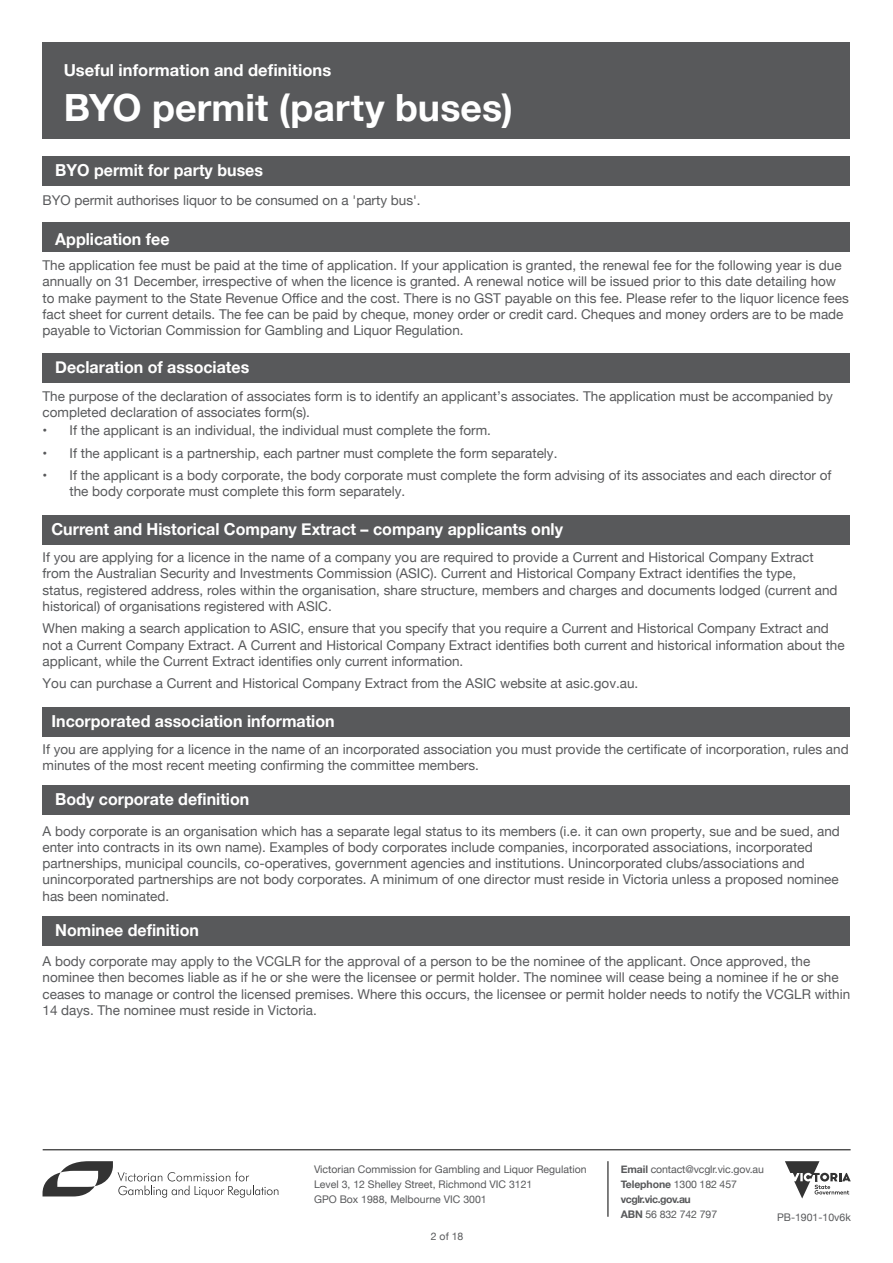
<style>
.page{position:relative;width:893px;height:1263px;background:#fff}
.page>*{position:absolute;margin:0;border:0;box-sizing:border-box;transform-origin:0 0}
.t1{font:700 37.5px "Helvetica Neue";letter-spacing:.005em;color:#fff}
.t2{font:700 16.5px "Helvetica Neue";color:#fff}
.t3{font:13.5px/16.2px "Helvetica Neue";color:#58595b}
.t4{font:10.5px/15px "Helvetica Neue";color:#58595b}
.s1{font-weight:700}
</style>
<div class="page">
<hr style="left:43px;top:1149px;width:808px;height:1px;background:#000">
<svg style="left:43px;top:1161px;width:235px;height:37px"></svg>
<hr style="left:608px;top:1161px;width:1px;height:56px;background:#000">
<svg style="left:785px;top:1161px;width:66px;height:37px"></svg>
<div style="left:43px;top:43px;width:807px;height:96px;background:#58595b"></div>
<div style="left:43px;top:156px;width:807px;height:30px;background:#58595b"></div>
<div style="left:43px;top:222px;width:807px;height:30px;background:#58595b"></div>
<div style="left:43px;top:353px;width:807px;height:30px;background:#58595b"></div>
<div style="left:43px;top:515px;width:807px;height:30px;background:#58595b"></div>
<div style="left:43px;top:707px;width:807px;height:29px;background:#58595b"></div>
<div style="left:43px;top:785px;width:807px;height:30px;background:#58595b"></div>
<div style="left:43px;top:916px;width:807px;height:30px;background:#58595b"></div>
<p class="t2" style="left:64px;top:57px;width:269px">Useful information and definitions</p>
<h1 class="t1" style="left:64px;top:79px;width:451px">BYO permit (party buses)</h1>
<p class="t2" style="left:55px;top:157px;width:209px">BYO permit for party buses</p>
<p class="t3" style="left:43px;top:192px;width:380px">BYO permit authorises liquor to be consumed on a 'party bus'.</p>
<p class="t2" style="left:55px;top:226px;width:116px">Application fee</p>
<p class="t3" style="left:43px;top:258px;width:808px">The application fee must be paid at the time of application. If your application is granted, the renewal fee for the following year is due annually on 31 December, irrespective of when the licence is granted. A renewal notice will be issued prior to this date detailing how to make payment to the State Revenue Office and the cost. There is no GST payable on this fee. Please refer to the liquor licence fees fact sheet for current details. The fee can be paid by cheque, money order or credit card. Cheques and money orders are to be made payable to Victorian Commission for Gambling and Liquor Regulation.</p>
<p class="t2" style="left:55px;top:354px;width:196px">Declaration of associates</p>
<p class="t3" style="left:43px;top:388px;width:792px">The purpose of the declaration of associates form is to identify an applicant’s associates. The application must be accompanied by completed declaration of associates form(s).</p>
<p class="t3" style="left:43px;top:423px;width:450px">• If the applicant is an individual, the individual must complete the form.</p>
<p class="t3" style="left:43px;top:446px;width:516px">• If the applicant is a partnership, each partner must complete the form separately.</p>
<p class="t3" style="left:70px;top:468px;width:763px;text-indent:-27px">• If the applicant is a body corporate, the body corporate must complete the form advising of its associates and each director of the body corporate must complete this form separately.</p>
<p class="t2" style="left:51px;top:516px;width:513px">Current and Historical Company Extract – company applicants only</p>
<p class="t3" style="left:43px;top:550px;width:796px">If you are applying for a licence in the name of a company you are required to provide a Current and Historical Company Extract from the Australian Security and Investments Commission (ASIC). Current and Historical Company Extract identifies the type, status, registered address, roles within the organisation, share structure, members and charges and documents lodged (current and historical) of organisations registered with ASIC.</p>
<p class="t3" style="left:43px;top:621px;width:804px">When making a search application to ASIC, ensure that you specify that you require a Current and Historical Company Extract and not a Current Company Extract. A Current and Historical Company Extract identifies both current and historical information about the applicant, while the Current Extract identifies only current information.</p>
<p class="t3" style="left:43px;top:676px;width:597px">You can purchase a Current and Historical Company Extract from the ASIC website at asic.gov.au.</p>
<p class="t2" style="left:51px;top:708px;width:285px">Incorporated association information</p>
<p class="t3" style="left:43px;top:742px;width:808px">If you are applying for a licence in the name of an incorporated association you must provide the certificate of incorporation, rules and minutes of the most recent meeting confirming the committee members.</p>
<p class="t2" style="left:55px;top:787px;width:196px">Body corporate definition</p>
<p class="t3" style="left:43px;top:824px;width:799px">A body corporate is an organisation which has a separate legal status to its members (i.e. it can own property, sue and be sued, and enter into contracts in its own name). Examples of body corporates include companies, incorporated associations, incorporated partnerships, municipal councils, co-operatives, government agencies and institutions. Unincorporated clubs/associations and unincorporated partnerships are not body corporates. A minimum of one director must reside in Victoria unless a proposed nominee has been nominated.</p>
<p class="t2" style="left:55px;top:917px;width:145px">Nominee definition</p>
<p class="t3" style="left:43px;top:954px;width:809px">A body corporate may apply to the VCGLR for the approval of a person to be the nominee of the applicant. Once approved, the nominee then becomes liable as if he or she were the licensee or permit holder. The nominee will cease being a nominee if he or she ceases to manage or control the licensed premises. Where this occurs, the licensee or permit holder needs to notify the VCGLR within 14 days. The nominee must reside in Victoria.</p>
<p class="t4" style="left:314px;top:1162px;width:274px">Victorian Commission for Gambling and Liquor Regulation<br>Level 3, 12 Shelley Street, Richmond VIC 3121<br>GPO Box 1988, Melbourne VIC 3001</p>
<p class="t4" style="left:621px;top:1162px;width:145px"><span class="s1">Email</span> contact@vcglr.vic.gov.au<br><span class="s1">Telephone</span> 1300 182 457 <span class="s1">vcglr.vic.gov.au<br>ABN</span> 56 832 742 797</p>
<p class="t4" style="left:431px;top:1230px;width:34px">2 of 18</p>
<p class="t4" style="left:777px;top:1211px;width:75px">PB-1901-10v6k</p>
</div>
